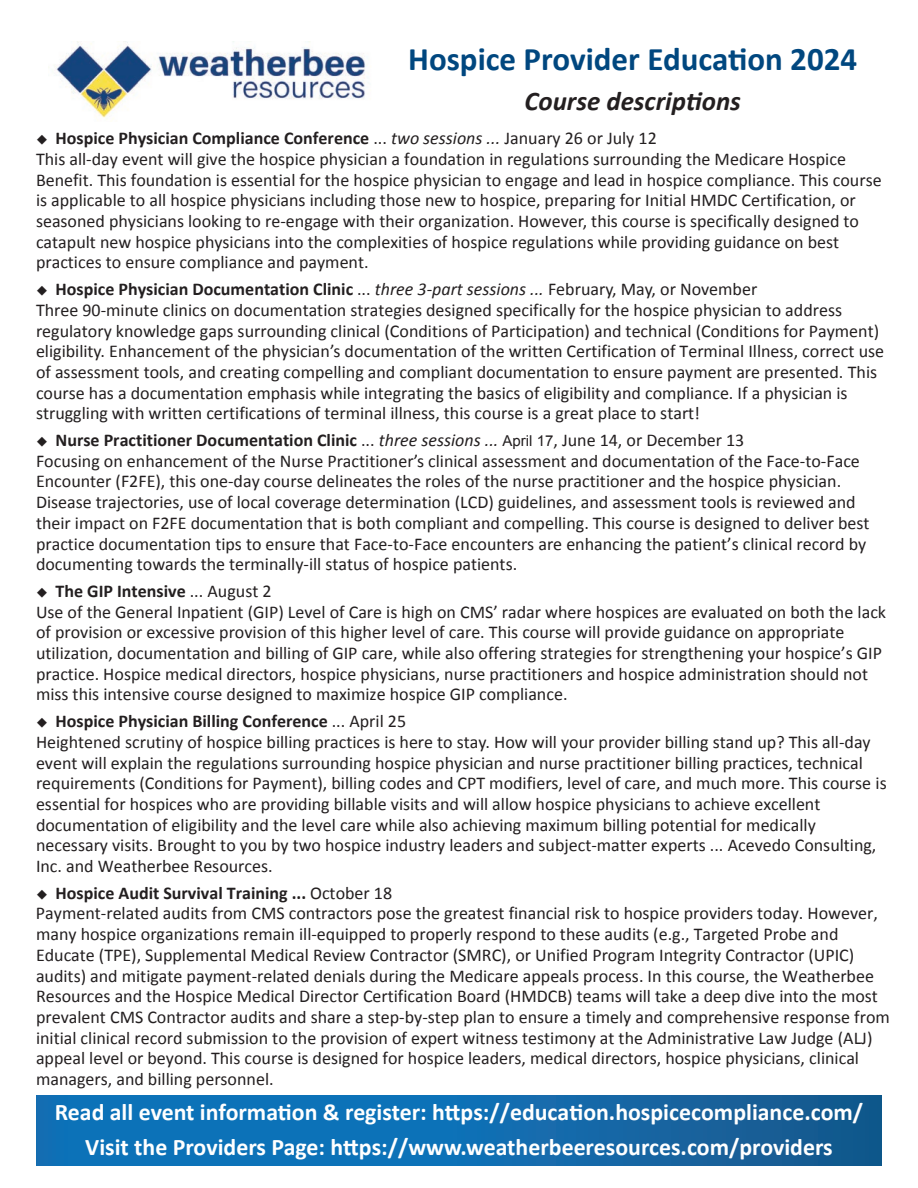
<style>
.page{position:relative;width:918px;height:1188px;background:#fff}
.page>*{position:absolute;margin:0;border:0;box-sizing:border-box;transform-origin:0 0}
.t1{font:700 33px "Calibri";color:#00477f}
.t2{font:italic 700 27px "Calibri";color:#231f20}
.Bullet{font:700 23.85px "Calibri";color:#fff}
.t3{font:18px/20.7px "Calibri";color:#231f20}
.s1{font-weight:700}
.s2{font-style:italic}
.s3{font-family:"Arial";font-size:15px}
</style>
<div class="page">
<div style="left:36px;top:1095px;width:846px;height:71px;background:linear-gradient(to right,#0a79c3,#175d94)"></div>
<img style="left:54px;top:42px;width:312px;height:76px">
<p class="t1" style="left:408px;top:38px;width:450px">Hospice Provider Education 2024</p>
<p class="t2" style="left:524px;top:84px;width:218px">Course descriptions</p>
<p class="t3" style="left:36px;top:128px;width:847px">◆ <span class="s1">Hospice Physician Compliance Conference</span> ... <span class="s2">two sessions ...</span> January 26 or July 12<br>This all-day event will give the hospice physician a foundation in regulations surrounding the Medicare Hospice Benefit. This foundation is essential for the hospice physician to engage and lead in hospice compliance. This course is applicable to all hospice physicians including those new to hospice, preparing for Initial HMDC Certification, or seasoned physicians looking to re-engage with their organization. However, this course is specifically designed to catapult new hospice physicians into the complexities of hospice regulations while providing guidance on best practices to ensure compliance and payment.</p>
<p class="t3" style="left:36px;top:279px;width:850px">◆ <span class="s1">Hospice Physician Documentation Clinic</span> ... <span class="s2">three 3-part sessions ...</span> February, May, or November<br>Three 90-minute clinics on documentation strategies designed specifically for the hospice physician to address regulatory knowledge gaps surrounding clinical (Conditions of Participation) and technical (Conditions for Payment) eligibility. Enhancement of the physician’s documentation of the written Certification of Terminal Illness, correct use of assessment tools, and creating compelling and compliant documentation to ensure payment are presented. This course has a documentation emphasis while integrating the basics of eligibility and compliance. If a physician is struggling with written certifications of terminal illness, this course is a great place to start!</p>
<p class="t3" style="left:36px;top:430px;width:835px">◆ <span class="s1">Nurse Practitioner Documentation Clinic</span> ... <span class="s2">three sessions ...</span> <span class="s3">April 17</span>, June 14, or December 13<br>Focusing on enhancement of the Nurse Practitioner’s clinical assessment and documentation of the Face-to-Face Encounter (F2FE), this one-day course delineates the roles of the nurse practitioner and the hospice physician.<br>Disease trajectories, use of local coverage determination (LCD) guidelines, and assessment tools is reviewed and their impact on F2FE documentation that is both compliant and compelling. This course is designed to deliver best practice documentation tips to ensure that Face-to-Face encounters are enhancing the patient’s clinical record by documenting towards the terminally-ill status of hospice patients.</p>
<p class="t3" style="left:36px;top:581px;width:852px">◆ <span class="s1">The GIP Intensive</span> ... August 2<br>Use of the General Inpatient (GIP) Level of Care is high on CMS’ radar where hospices are evaluated on both the lack of provision or excessive provision of this higher level of care. This course will provide guidance on appropriate utilization, documentation and billing of GIP care, while also offering strategies for strengthening your hospice’s GIP practice. Hospice medical directors, hospice physicians, nurse practitioners and hospice administration should not miss this intensive course designed to maximize hospice GIP compliance.</p>
<p class="t3" style="left:36px;top:711px;width:852px">◆ <span class="s1">Hospice Physician Billing Conference</span> ... April 25<br>Heightened scrutiny of hospice billing practices is here to stay. How will your provider billing stand up? This all-day event will explain the regulations surrounding hospice physician and nurse practitioner billing practices, technical requirements (Conditions for Payment), billing codes and CPT modifiers, level of care, and much more. This course is essential for hospices who are providing billable visits and will allow hospice physicians to achieve excellent documentation of eligibility and the level care while also achieving maximum billing potential for medically necessary visits. Brought to you by two hospice industry leaders and subject-matter experts ... Acevedo Consulting, Inc. and Weatherbee Resources.</p>
<p class="t3" style="left:36px;top:883px;width:855px">◆ <span class="s1">Hospice</span> <span class="s1">Audit Survival Training ...</span> October 18<br>Payment-related audits from CMS contractors pose the greatest financial risk to hospice providers today. However, many hospice organizations remain ill-equipped to properly respond to these audits (e.g., Targeted Probe and Educate (TPE), Supplemental Medical Review Contractor (SMRC), or Unified Program Integrity Contractor (UPIC) audits) and mitigate payment-related denials during the Medicare appeals process. In this course, the Weatherbee Resources and the Hospice Medical Director Certification Board (HMDCB) teams will take a deep dive into the most prevalent CMS Contractor audits and share a step-by-step plan to ensure a timely and comprehensive response from initial clinical record submission to the provision of expert witness testimony at the Administrative Law Judge (ALJ) appeal level or beyond. This course is designed for hospice leaders, medical directors, hospice physicians, clinical managers, and billing personnel.</p>
<p class="Bullet" style="left:55px;top:1097px;width:810px">Read all event information &amp; register: https://education.hospicecompliance.com/</p>
<p class="Bullet" style="left:85px;top:1132px;width:749px">Visit the Providers Page: https://www.weatherbeeresources.com/providers</p>
</div>
